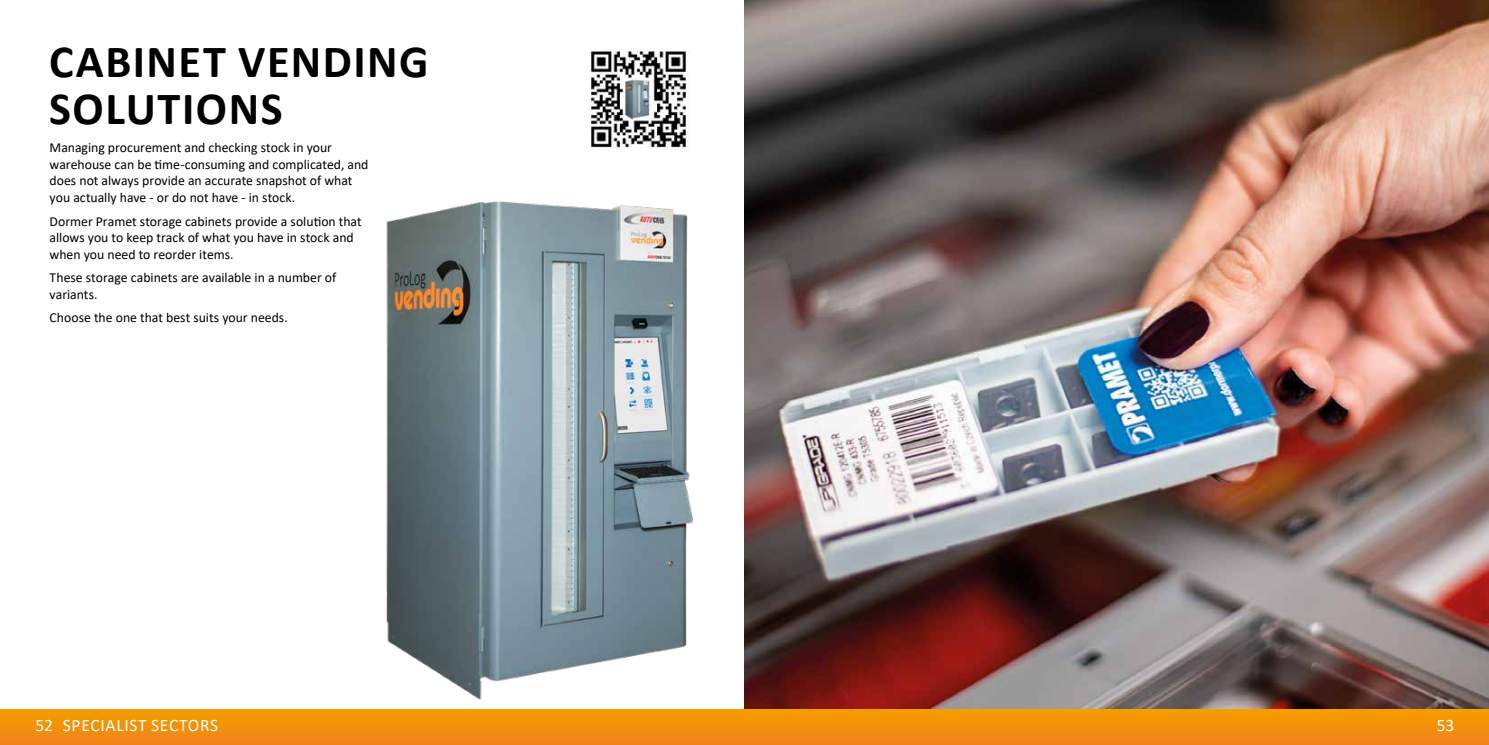
<style>
.page{position:relative;width:1489px;height:745px;background:#fff}
.page>*{position:absolute;margin:0;border:0;box-sizing:border-box;transform-origin:0 0}
.t1{font:700 46.25px/46.2px "Calibri";letter-spacing:.03em;color:#000}
.t2{font:17.5px "Calibri";letter-spacing:.04em;color:#fff}
.t3{font:13.75px/16.5px "Calibri";color:#000}
</style>
<div class="page">
<img style="left:744px;top:0;width:744px;height:709px">
<img style="left:589px;top:49px;width:100px;height:99px">
<img style="left:386px;top:201px;width:307px;height:499px">
<svg style="left:0;top:709px;width:1488px;height:35px;background:#f2900a"></svg>
<h1 class="t1" style="left:49px;top:38px;width:381px">CABINET VENDING<br>SOLUTIONS</h1>
<p class="t3" style="left:50px;top:139px;width:320px">Managing procurement and checking stock in your warehouse can be time-consuming and complicated, and does not always provide an accurate snapshot of what you actually have - or do not have - in stock.</p>
<p class="t3" style="left:50px;top:212px;width:313px">Dormer Pramet storage cabinets provide a solution that allows you to keep track of what you have in stock and when you need to reorder items.</p>
<p class="t3" style="left:50px;top:269px;width:288px">These storage cabinets are available in a number of variants.</p>
<p class="t3" style="left:50px;top:309px;width:240px">Choose the one that best suits your needs.</p>
<p class="t2" style="left:35px;top:712px;width:184px">52 SPECIALIST SECTORS</p>
<p class="t2" style="left:1436px;top:712px;width:19px">53</p>
</div>
